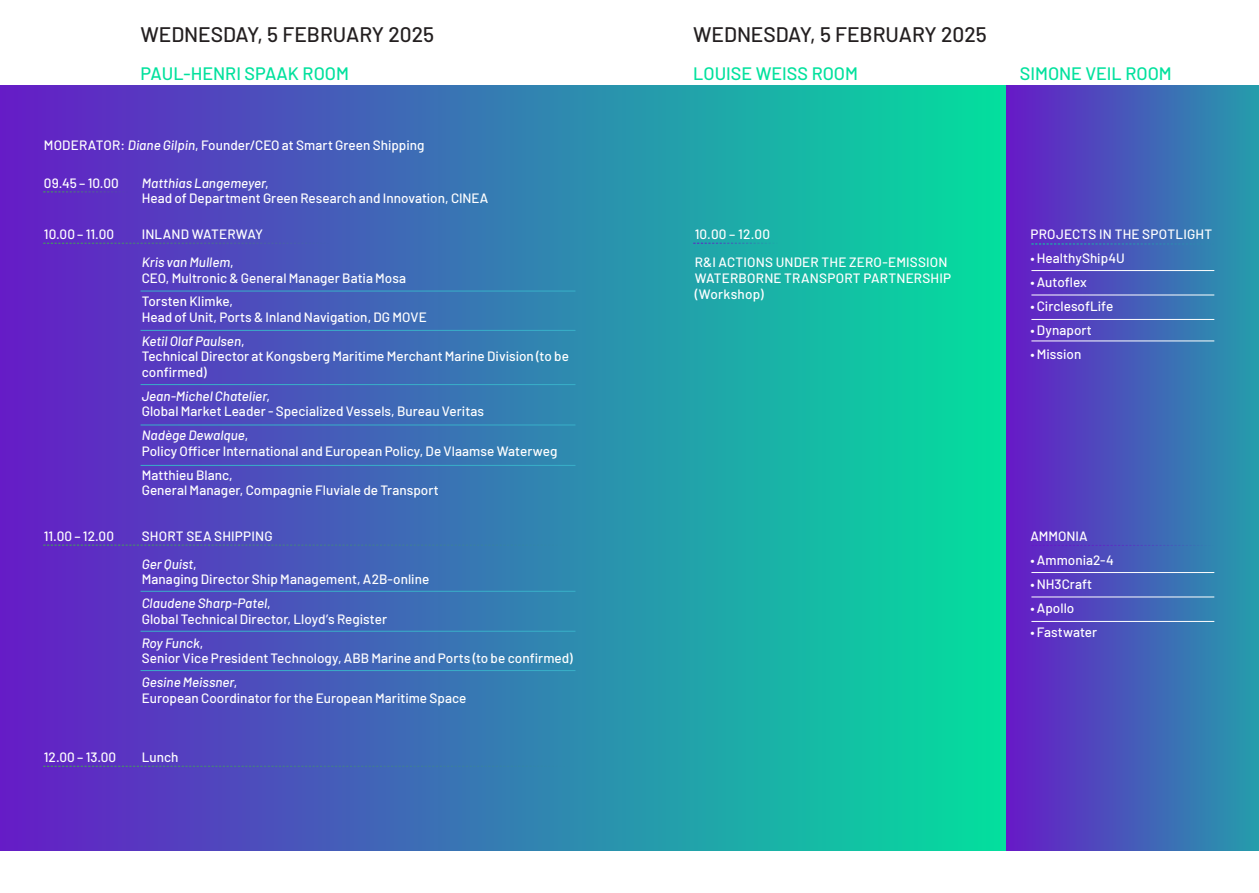
<style>
.page{position:relative;width:1259px;height:893px;background:#fff}
.page>*{position:absolute;margin:0;border:0;box-sizing:border-box;transform-origin:0 0}
.t1{font:500 21px "Barlow";color:#231f20}
.t2{font:500 18px "Barlow";color:#02e19d}
.brood_programma{font:500 13.5px/15.5px "Barlow";letter-spacing:.005em;color:#fff}
.tekst_bij_uur_kapitaal{font:500 13.5px/15.8px "Barlow";letter-spacing:.01em;color:#fff}
.s1{font-style:italic}
</style>
<div class="page">
<div style="left:1006px;top:85px;width:253px;height:765px;background:linear-gradient(to right,#6719c7,#249eab)"></div>
<div style="left:0;top:85px;width:1005px;height:765px;background:linear-gradient(to right,#661cc6,#03e09d)"></div>
<hr style="left:141px;top:291px;width:434px;height:1px;background:#39b0c9">
<hr style="left:141px;top:330px;width:434px;height:1px;background:#39b0c9">
<hr style="left:141px;top:384px;width:434px;height:1px;background:#39b0c9">
<hr style="left:141px;top:425px;width:434px;height:1px;background:#39b0c9">
<hr style="left:141px;top:465px;width:434px;height:1px;background:#39b0c9">
<hr style="left:141px;top:591px;width:434px;height:1px;background:#39b0c9">
<hr style="left:141px;top:631px;width:434px;height:1px;background:#39b0c9">
<hr style="left:141px;top:670px;width:434px;height:1px;background:#39b0c9">
<svg style="left:43px;top:192px;width:85px;height:1px"></svg>
<svg style="left:43px;top:243px;width:287px;height:1px"></svg>
<svg style="left:43px;top:545px;width:526px;height:1px"></svg>
<svg style="left:43px;top:766px;width:526px;height:1px"></svg>
<svg style="left:693px;top:243px;width:85px;height:1px"></svg>
<svg style="left:1031px;top:244px;width:183px;height:1px"></svg>
<svg style="left:1031px;top:545px;width:183px;height:1px"></svg>
<hr style="left:1031px;top:341px;width:183px;height:1px;background:#fff">
<hr style="left:1031px;top:572px;width:183px;height:1px;background:#fff">
<hr style="left:1031px;top:270px;width:183px;height:1px;background:#fff">
<hr style="left:1031px;top:597px;width:183px;height:1px;background:#fff">
<hr style="left:1031px;top:295px;width:183px;height:1px;background:#fff">
<hr style="left:1031px;top:621px;width:183px;height:1px;background:#fff">
<hr style="left:1031px;top:319px;width:183px;height:1px;background:#fff">
<p class="t1" style="left:141px;top:19px;width:295px">WEDNESDAY, 5 FEBRUARY 2025</p>
<p class="t1" style="left:693px;top:19px;width:295px">WEDNESDAY, 5 FEBRUARY 2025</p>
<p class="t2" style="left:141px;top:60px;width:210px">PAUL-HENRI SPAAK ROOM</p>
<p class="t2" style="left:693px;top:60px;width:166px">LOUISE WEISS ROOM</p>
<p class="t2" style="left:1020px;top:60px;width:153px">SIMONE VEIL ROOM</p>
<p class="tekst_bij_uur_kapitaal" style="left:44px;top:136px;width:382px">MODERATOR: <span class="s1">Diane Gilpin</span>, Founder/CEO at Smart Green Shipping</p>
<p class="brood_programma" style="left:44px;top:174px;width:76px">09.45 – 10.00</p>
<p class="brood_programma" style="left:142px;top:174px;width:348px"><span class="s1">Matthias Langemeyer</span>,<br>Head of Department Green Research and Innovation, CINEA</p>
<p class="brood_programma" style="left:44px;top:225px;width:72px">10.00 – 11.00</p>
<p class="tekst_bij_uur_kapitaal" style="left:142px;top:225px;width:123px">INLAND WATERWAY</p>
<p class="brood_programma" style="left:142px;top:253px;width:266px"><span class="s1">Kris van Mullem</span>,<br>CEO, Multronic &amp; General Manager Batia Mosa</p>
<p class="brood_programma" style="left:142px;top:293px;width:286px">Torsten Klimke,<br>Head of Unit, Ports &amp; Inland Navigation, DG MOVE</p>
<p class="brood_programma" style="left:142px;top:332px;width:429px"><span class="s1">Ketil Olaf Paulsen</span>,<br>Technical Director at Kongsberg Maritime Merchant Marine Division (to be confirmed)</p>
<p class="brood_programma" style="left:142px;top:387px;width:344px"><span class="s1">Jean-Michel Chatelier</span>,<br>Global Market Leader - Specialized Vessels, Bureau Veritas</p>
<p class="brood_programma" style="left:142px;top:426px;width:417px"><span class="s1">Nadège Dewalque</span>,<br>Policy Officer International and European Policy, De Vlaamse Waterweg</p>
<p class="brood_programma" style="left:142px;top:466px;width:299px">Matthieu Blanc,<br>General Manager, Compagnie Fluviale de Transport</p>
<p class="brood_programma" style="left:44px;top:527px;width:72px">11.00 – 12.00</p>
<p class="tekst_bij_uur_kapitaal" style="left:142px;top:527px;width:132px">SHORT SEA SHIPPING</p>
<p class="brood_programma" style="left:142px;top:555px;width:289px"><span class="s1">Ger Quist</span>,<br>Managing Director Ship Management, A2B-online</p>
<p class="brood_programma" style="left:142px;top:595px;width:247px"><span class="s1">Claudene Sharp-Patel</span>,<br>Global Technical Director, Lloyd’s Register</p>
<p class="brood_programma" style="left:142px;top:634px;width:432px"><span class="s1">Roy Funck</span>,<br>Senior Vice President Technology, ABB Marine and Ports (to be confirmed)</p>
<p class="brood_programma" style="left:142px;top:673px;width:326px"><span class="s1">Gesine Meissner</span>,<br>European Coordinator for the European Maritime Space</p>
<p class="brood_programma" style="left:44px;top:748px;width:74px">12.00 – 13.00</p>
<p class="brood_programma" style="left:142px;top:748px;width:38px">Lunch</p>
<p class="tekst_bij_uur_kapitaal" style="left:694px;top:225px;width:77px">10.00 – 12.00</p>
<p class="tekst_bij_uur_kapitaal" style="left:694px;top:254px;width:258px">R&amp;I ACTIONS UNDER THE ZERO-EMISSION<br>WATERBORNE TRANSPORT PARTNERSHIP (Workshop)</p>
<p class="brood_programma" style="left:1030px;top:225px;width:183px">PROJECTS IN THE SPOTLIGHT</p>
<p class="brood_programma" style="left:1030px;top:249px;width:96px">• HealthyShip4U</p>
<p class="brood_programma" style="left:1030px;top:273px;width:58px">• Autoflex</p>
<p class="brood_programma" style="left:1030px;top:297px;width:84px">• CirclesofLife</p>
<p class="brood_programma" style="left:1030px;top:321px;width:63px">• Dynaport</p>
<p class="brood_programma" style="left:1030px;top:345px;width:53px">• Mission</p>
<p class="brood_programma" style="left:1030px;top:527px;width:59px">AMMONIA</p>
<p class="brood_programma" style="left:1030px;top:551px;width:85px">• Ammonia2-4</p>
<p class="brood_programma" style="left:1030px;top:575px;width:63px">• NH3Craft</p>
<p class="brood_programma" style="left:1030px;top:599px;width:46px">• Apollo</p>
<p class="brood_programma" style="left:1030px;top:623px;width:68px">• Fastwater</p>
</div>
